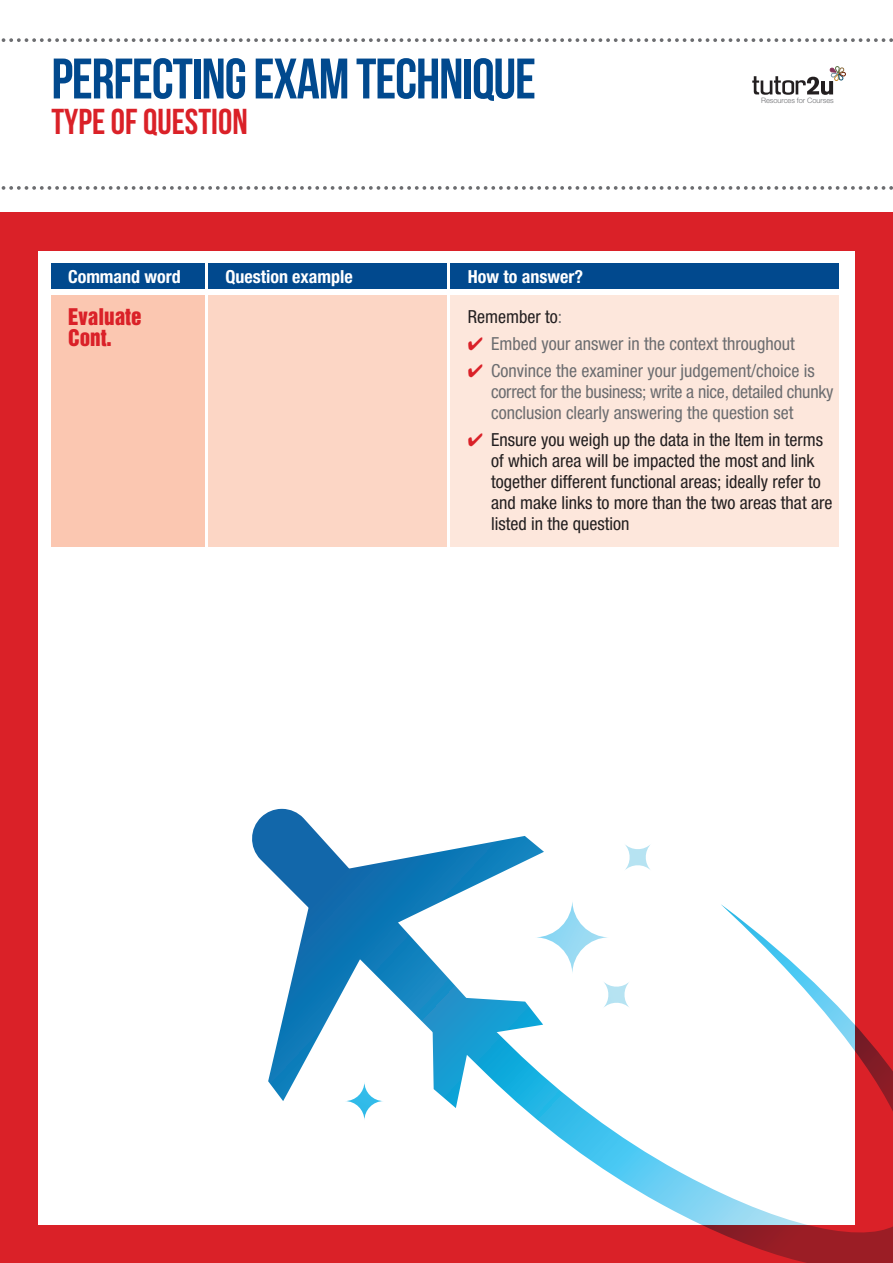
<style>
.page{position:relative;width:893px;height:1263px;background:#fff}
.page>*{position:absolute;margin:0;border:0;box-sizing:border-box;transform-origin:0 0}
.t1{font:57px "Bebas Neue";letter-spacing:-.02em;color:#01498e}
.t2{font:36px "Bebas Neue";color:#da2128}
.t3{font:21px "Helvetica Inserat";color:#da2128}
._57_Cond_12_14_70__B{font:condensed 18px/21px "Helvetica Neue";color:#231f20}
._57_Cond_12_14_70__B-2{font:condensed 18px "Helvetica Neue";letter-spacing:-.015em;color:#6c6d70}
._57_Con_12_18_70__Bl{font:condensed 18px "Helvetica Neue";color:#6c6d70}
._57_Con_12_18_70__Bl-2{font:condensed 18px "Helvetica Neue";color:#231f20}
.t4{font:700 condensed 18px "Helvetica Neue";color:#fff}
.t5{font:300 7.5px "Helvetica Neue";letter-spacing:-.005em;color:#6c6d70}
.s1{color:#6c6d70}
.s2{color:#da2128}
</style>
<div class="page">
<svg style="left:1px;top:38px;width:892px;height:4px"></svg>
<svg style="left:1px;top:186px;width:892px;height:4px"></svg>
<svg style="left:752px;top:66px;width:94px;height:29px"></svg>
<div style="left:0;top:213px;width:893px;height:1050px;background:#da2128"></div>
<div style="left:38px;top:251px;width:817px;height:974px;background:#fff"></div>
<div style="left:51px;top:264px;width:153px;height:25px;background:#01498e"></div>
<div style="left:208px;top:264px;width:238px;height:25px;background:#01498e"></div>
<div style="left:451px;top:264px;width:388px;height:25px;background:#01498e"></div>
<div style="left:51px;top:296px;width:153px;height:251px;background:#fbc7b1"></div>
<div style="left:208px;top:296px;width:238px;height:251px;background:#fcd6c5"></div>
<div style="left:451px;top:296px;width:388px;height:251px;background:#fde7dc"></div>
<svg style="left:252px;top:809px;width:68px;height:58px"></svg>
<svg style="left:268px;top:836px;width:276px;height:265px"></svg>
<svg style="left:378px;top:904px;width:515px;height:359px"></svg>
<svg style="left:535px;top:900px;width:75px;height:74px"></svg>
<svg style="left:603px;top:981px;width:27px;height:27px"></svg>
<svg style="left:624px;top:843px;width:27px;height:28px"></svg>
<svg style="left:345px;top:1081px;width:39px;height:40px"></svg>
<p class="t1" style="left:51px;top:47px;width:486px">PERFECTING EXAM TECHNIQUE</p>
<p class="t2" style="left:51px;top:102px;width:198px">TYPE OF QUESTION</p>
<p class="t5" style="left:761px;top:96px;width:74px">Resources for Courses</p>
<p class="t4" style="left:68px;top:266px;width:114px">Command word</p>
<p class="t4" style="left:225px;top:266px;width:129px">Question example</p>
<p class="t4" style="left:468px;top:266px;width:117px">How to answer?</p>
<p class="t3" style="left:68px;top:304px;width:75px">Evaluate</p>
<p class="t3" style="left:68px;top:325px;width:45px">Cont.</p>
<p class="_57_Con_12_18_70__Bl-2" style="left:468px;top:306px;width:96px">Remember to<span class="s1">:</span></p>
<p class="_57_Con_12_18_70__Bl" style="left:468px;top:333px;width:328px"><span class="s2">✔</span> Embed your answer in the context throughout</p>
<p class="_57_Con_12_18_70__Bl" style="left:468px;top:360px;width:349px"><span class="s2">✔</span> Convince the examiner your judgement/choice is</p>
<p class="_57_Cond_12_14_70__B-2" style="left:491px;top:381px;width:344px">correct for the business; write a nice, detailed chunky</p>
<p class="_57_Cond_12_14_70__B-2" style="left:491px;top:402px;width:304px">conclusion clearly answering the question set</p>
<p class="_57_Con_12_18_70__Bl-2" style="left:468px;top:429px;width:357px"><span class="s2">✔</span> Ensure you weigh up the data in the Item in terms</p>
<p class="_57_Cond_12_14_70__B" style="left:491px;top:450px;width:343px">of which area will be impacted the most and link together different functional areas; ideally refer to and make links to more than the two areas that are listed in the question</p>
</div>
